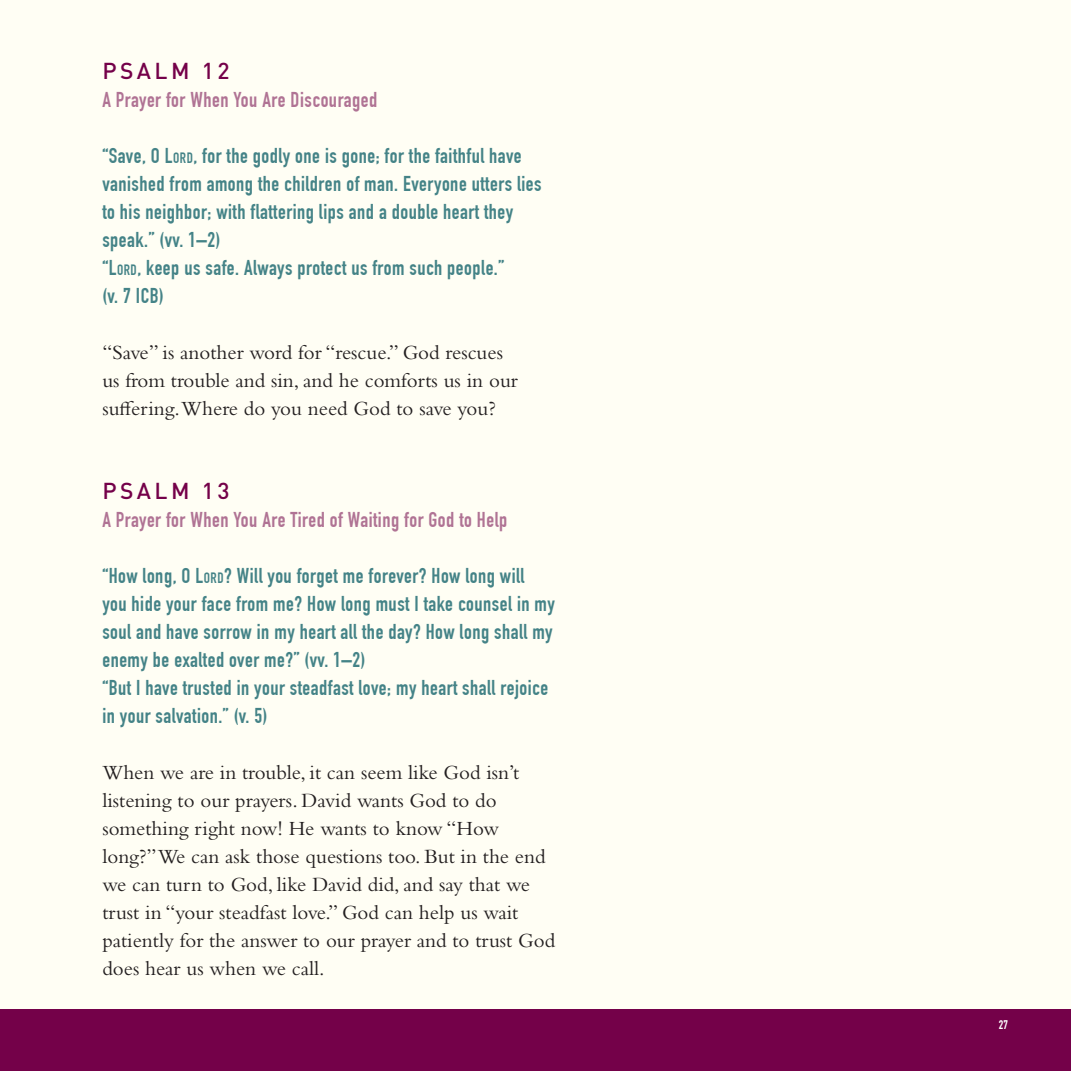
<style>
.page{position:relative;width:1071px;height:1071px;background:#fffef4}
.page>*{position:absolute;margin:0;border:0;box-sizing:border-box;transform-origin:0 0}
.t1{font:500 22.75px "DIN";letter-spacing:.15em;color:#740149}
.t2{font:700 21px/28px "DIN Condensed";letter-spacing:.025em;color:#448387}
.t3{font:21px/28px "Bembo Std";color:#231f20}
.t4{font:700 21px "DIN Condensed";letter-spacing:.025em;color:#b07394}
.t5{font:700 12.25px "DIN Condensed";color:#fff}
.s1{font-style:inherit}
.s2{font-size:14.7px}
</style>
<div class="page">
<div style="left:0;top:1009px;width:1071px;height:62px;background:#740149"></div>
<p class="t1" style="left:102px;top:56px;width:129px">PSALM 12</p>
<p class="t4" style="left:102px;top:88px;width:276px">A Prayer for When You Are Discouraged</p>
<p class="t2" style="left:102px;top:142px;width:441px">“Save, O <span class="s1">L</span><span class="s2">ORD</span>, for the godly one is gone; for the faithful have vanished from among the children of man. Everyone utters lies to his neighbor; with flattering lips and a double heart they speak.” (vv. 1–2)<br>“<span class="s1">L</span><span class="s2">ORD</span>, keep us safe. Always protect us from such people.”<br>(v. 7 ICB)</p>
<p class="t3" style="left:102px;top:338px;width:417px">“Save” is another word for “rescue.” God rescues us from trouble and sin, and he comforts us in our suffering.Where do you need God to save you?</p>
<p class="t1" style="left:102px;top:476px;width:129px">PSALM 13</p>
<p class="t4" style="left:102px;top:508px;width:406px">A Prayer for When You Are Tired of Waiting for God to Help</p>
<p class="t2" style="left:102px;top:562px;width:454px">“How long, O <span class="s1">L</span><span class="s2">ORD</span>? Will you forget me forever? How long will<br>you hide your face from me? How long must I take counsel in my soul and have sorrow in my heart all the day? How long shall my enemy be exalted over me?” (vv. 1–2)<br>“But I have trusted in your steadfast love; my heart shall rejoice in your salvation.” (v. 5)</p>
<p class="t3" style="left:102px;top:758px;width:454px">When we are in trouble, it can seem like God isn’t listening to our prayers. David wants God to do something right now! He wants to know “How long?” We can ask those questions too. But in the end we can turn to God, like David did, and say that we trust in “your steadfast love.” God can help us wait patiently for the answer to our prayer and to trust God does hear us when we call.</p>
<p class="t5" style="left:999px;top:1017px;width:11px">27</p>
</div>
